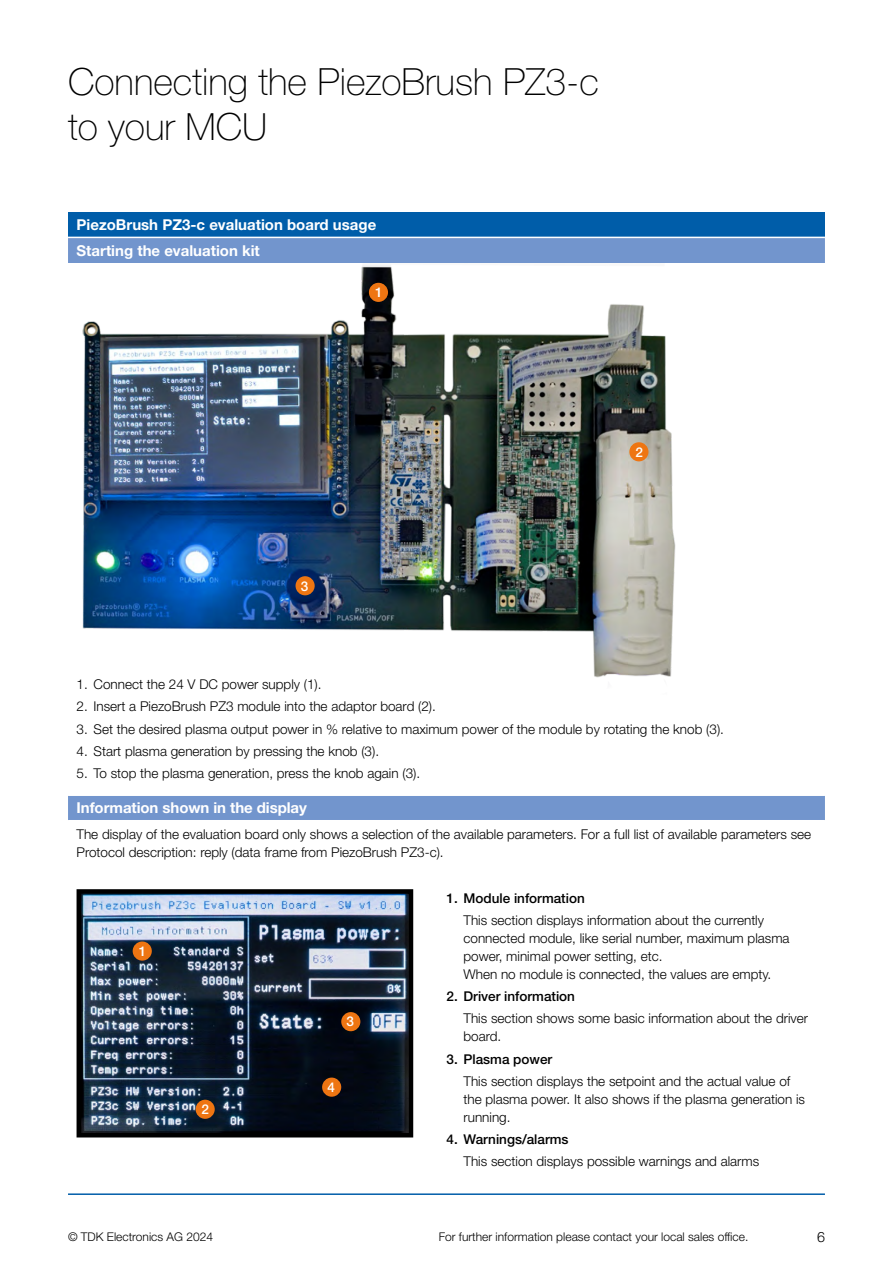
<style>
.page{position:relative;width:893px;height:1263px;background:#fff}
.page>*{position:absolute;margin:0;border:0;box-sizing:border-box;transform-origin:0 0}
.t1{font:100 37.5px/45px "Helvetica Neue LT Std";color:#000}
.t2{font:700 15px "Helvetica Neue LT Std";color:#fff}
.t3{font:300 14.25px "Helvetica Neue LT Std";color:#000}
.t4{font:300 13.5px/18px "Helvetica Neue LT Std";color:#000}
.t5{font:500 13.5px "Helvetica Neue LT Std";color:#000}
.t6{font:500 13.5px "Helvetica Neue LT Std";color:#fff}
.t7{font:300 12px "Helvetica Neue LT Std";color:#000}
</style>
<div class="page">
<div style="left:68px;top:213px;width:757px;height:25px;background:#005da9"></div>
<hr style="left:68px;top:237px;width:757px;height:3px;background:#fff">
<div style="left:68px;top:238px;width:757px;height:582px;background:#7295cd"></div>
<div style="left:68px;top:264px;width:757px;height:531px;background:#fff"></div>
<hr style="left:68px;top:263px;width:370px;height:1px;background:#fff">
<hr style="left:438px;top:263px;width:387px;height:1px;background:#fff">
<hr style="left:68px;top:794px;width:370px;height:2px;background:#fff">
<hr style="left:438px;top:794px;width:387px;height:2px;background:#fff">
<hr style="left:68px;top:1193px;width:370px;height:2px;background:#005da9">
<hr style="left:438px;top:1193px;width:387px;height:2px;background:#005da9">
<img style="left:82px;top:265px;width:594px;height:413px">
<div style="left:369px;top:283px;width:19px;height:19px;background:#ee7512;border-radius:50%"></div>
<div style="left:629px;top:442px;width:19px;height:19px;background:#ee7512;border-radius:50%"></div>
<div style="left:296px;top:576px;width:19px;height:19px;background:#ee7512;border-radius:50%"></div>
<img style="left:82px;top:894px;width:326px;height:238px">
<div style="left:77px;top:889px;width:336px;height:248px;border:4px solid #000"></div>
<div style="left:133px;top:941px;width:19px;height:20px;background:#ee7512;border-radius:50%"></div>
<div style="left:196px;top:1100px;width:19px;height:19px;background:#ee7512;border-radius:50%"></div>
<div style="left:341px;top:1012px;width:19px;height:19px;background:#ee7512;border-radius:50%"></div>
<div style="left:322px;top:1077px;width:19px;height:20px;background:#ee7512;border-radius:50%"></div>
<h1 class="t1" style="left:68px;top:59px;width:532px">Connecting the PiezoBrush PZ3-c to your MCU</h1>
<p class="t2" style="left:77px;top:215px;width:301px">PiezoBrush PZ3-c evaluation board usage</p>
<p class="t2" style="left:77px;top:242px;width:185px">Starting the evaluation kit</p>
<p class="t6" style="left:375px;top:284px;width:9px">1</p>
<p class="t6" style="left:301px;top:578px;width:9px">3</p>
<p class="t6" style="left:635px;top:444px;width:9px">2</p>
<p class="t4" style="left:77px;top:675px;width:247px">1. Connect the 24 V DC power supply (1).</p>
<p class="t4" style="left:77px;top:697px;width:361px">2. Insert a PiezoBrush PZ3 module into the adaptor board (2).</p>
<p class="t4" style="left:77px;top:720px;width:649px">3. Set the desired plasma output power in % relative to maximum power of the module by rotating the knob (3).</p>
<p class="t4" style="left:77px;top:742px;width:304px">4. Start plasma generation by pressing the knob (3).</p>
<p class="t4" style="left:77px;top:764px;width:345px">5. To stop the plasma generation, press the knob again (3).</p>
<p class="t2" style="left:77px;top:799px;width:232px">Information shown in the display</p>
<p class="t4" style="left:77px;top:825px;width:736px">The display of the evaluation board only shows a selection of the available parameters. For a full list of available parameters see<br>Protocol description: reply (data frame from PiezoBrush PZ3-c).</p>
<p class="t5" style="left:446px;top:890px;width:140px">1. Module information</p>
<p class="t4" style="left:463px;top:911px;width:328px">This section displays information about the currently connected module, like serial number, maximum plasma power, minimal power setting, etc.<br>When no module is connected, the values are empty.</p>
<p class="t5" style="left:446px;top:988px;width:130px">2. Driver information</p>
<p class="t4" style="left:463px;top:1009px;width:346px">This section shows some basic information about the driver board.</p>
<p class="t5" style="left:446px;top:1051px;width:107px">3. Plasma power</p>
<p class="t4" style="left:463px;top:1072px;width:343px">This section displays the setpoint and the actual value of the plasma power. It also shows if the plasma generation is running.</p>
<p class="t5" style="left:446px;top:1131px;width:124px">4. Warnings/alarms</p>
<p class="t4" style="left:463px;top:1152px;width:297px">This section displays possible warnings and alarms</p>
<p class="t6" style="left:139px;top:943px;width:9px">1</p>
<p class="t6" style="left:347px;top:1013px;width:9px">3</p>
<p class="t6" style="left:327px;top:1079px;width:9px">4</p>
<p class="t6" style="left:202px;top:1101px;width:9px">2</p>
<p class="t7" style="left:68px;top:1229px;width:146px">© TDK Electronics AG 2024</p>
<p class="t7" style="left:439px;top:1229px;width:311px">For further information please contact your local sales office.</p>
<p class="t3" style="left:817px;top:1228px;width:9px">6</p>
</div>
